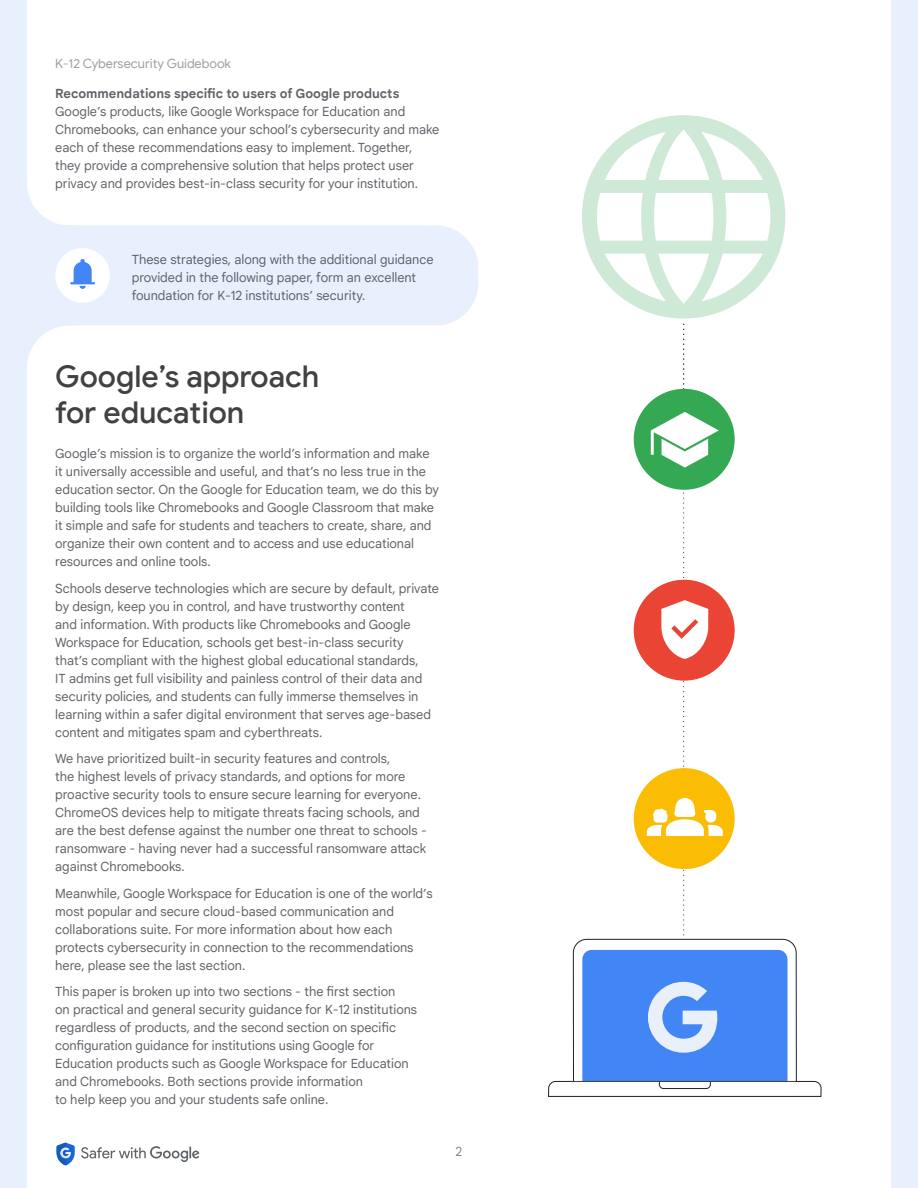
<style>
.page{position:relative;width:918px;height:1188px;background:#fff}
.page>*{position:absolute;margin:0;border:0;box-sizing:border-box;transform-origin:0 0}
.t1{font:500 30px/36px "Google Sans";letter-spacing:-.005em;color:#414042}
.t2{font:12.75px/18px "Google Sans Text";color:#5f6368}
.t3{font:700 12.75px "Google Sans Text";letter-spacing:-.005em;color:#5f6368}
.t4{font:12.75px "Google Sans";color:#9aa0a6}
.t5{font:12.75px "Google Sans Text";color:#80868b}
</style>
<div class="page">
<div style="left:0;top:0;width:74px;height:1188px;background:#e8f0fe"></div>
<svg style="left:27px;top:326px;width:173px;height:862px"></svg>
<div style="left:27px;top:0;width:47px;height:225px;background:#fff"></div>
<div style="left:74px;top:225px;width:404px;height:101px;background:#e8f0fe"></div>
<div style="left:55px;top:248px;width:55px;height:55px;background:#fff;border-radius:50%"></div>
<svg style="left:70px;top:259px;width:25px;height:30px"></svg>
<div style="left:891px;top:0;width:27px;height:1188px;background:#e8f0fe"></div>
<svg style="left:548px;top:115px;width:274px;height:982px"></svg>
<svg style="left:81px;top:1146px;width:118px;height:16px"></svg>
<svg style="left:57px;top:1143px;width:18px;height:22px"></svg>
<svg style="left:60px;top:1148px;width:6px;height:10px"></svg>
<p class="t4" style="left:55px;top:55px;width:177px">K-12 Cybersecurity Guidebook</p>
<p class="t3" style="left:55px;top:83px;width:346px">Recommendations specific to users of Google products</p>
<p class="t2" style="left:55px;top:102px;width:386px">Google’s products, like Google Workspace for Education and Chromebooks, can enhance your school’s cybersecurity and make each of these recommendations easy to implement. Together, they provide a comprehensive solution that helps protect user privacy and provides best-in-class security for your institution.</p>
<p class="t2" style="left:132px;top:250px;width:303px">These strategies, along with the additional guidance provided in the following paper, form an excellent foundation for K-12 institutions’ security.</p>
<h1 class="t1" style="left:55px;top:359px;width:266px">Google’s approach for education</h1>
<p class="t2" style="left:55px;top:445px;width:385px">Google’s mission is to organize the world’s information and make it universally accessible and useful, and that’s no less true in the education sector. On the Google for Education team, we do this by building tools like Chromebooks and Google Classroom that make it simple and safe for students and teachers to create, share, and organize their own content and to access and use educational resources and online tools.</p>
<p class="t2" style="left:55px;top:579px;width:385px">Schools deserve technologies which are secure by default, private by design, keep you in control, and have trustworthy content<br>and information. With products like Chromebooks and Google Workspace for Education, schools get best-in-class security that’s compliant with the highest global educational standards,<br>IT admins get full visibility and painless control of their data and security policies, and students can fully immerse themselves in learning within a safer digital environment that serves age-based content and mitigates spam and cyberthreats.</p>
<p class="t2" style="left:55px;top:750px;width:373px">We have prioritized built-in security features and controls,<br>the highest levels of privacy standards, and options for more proactive security tools to ensure secure learning for everyone.<br>ChromeOS devices help to mitigate threats facing schools, and are the best defense against the number one threat to schools - ransomware - having never had a successful ransomware attack against Chromebooks.</p>
<p class="t2" style="left:55px;top:884px;width:379px">Meanwhile, Google Workspace for Education is one of the world’s most popular and secure cloud-based communication and collaborations suite. For more information about how each protects cybersecurity in connection to the recommendations here, please see the last section.</p>
<p class="t2" style="left:55px;top:983px;width:363px">This paper is broken up into two sections - the first section<br>on practical and general security guidance for K-12 institutions regardless of products, and the second section on specific configuration guidance for institutions using Google for Education products such as Google Workspace for Education and Chromebooks. Both sections provide information<br>to help keep you and your students safe online.</p>
<p class="t5" style="left:456px;top:1142px;width:8px">2</p>
</div>
